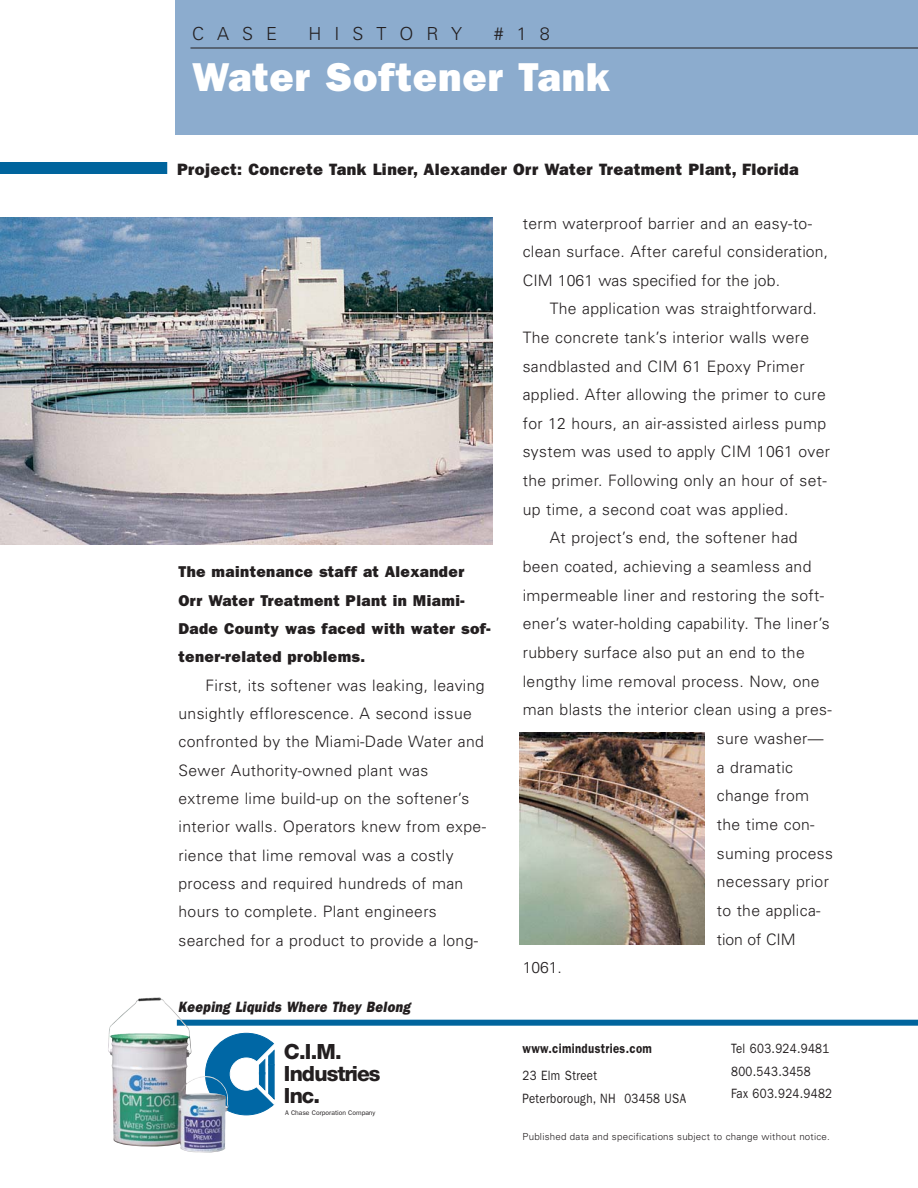
<style>
.page{position:relative;width:918px;height:1188px;background:#fff}
.page>*{position:absolute;margin:0;border:0;box-sizing:border-box;transform-origin:0 0}
.t1{font:800 40.5px "Franklin Gothic";letter-spacing:.025em;color:#fff}
.t2{font:800 21px/21.6px "Helvetica Neue";letter-spacing:-.055em;color:#231f20}
.t3{font:300 18px "Univers";letter-spacing:.725em;color:#231f20}
.t4{font:800 16.5px "Franklin Gothic";letter-spacing:.025em;color:#231f20}
.t5{font:300 15.75px/28.3px "Univers";letter-spacing:.02em;color:#231f20}
.t6{font:800 15.75px/28.3px "Franklin Gothic";letter-spacing:.025em;color:#231f20}
.t7{font:300 15.75px "Univers";letter-spacing:-.005em;color:#231f20}
.t8{font:italic 800 15px "Franklin Gothic";letter-spacing:.03em;color:#231f20;scale:.85 1}
.t9{font:13.5px/22.5px "Franklin Gothic";letter-spacing:.03em;color:#231f20;scale:.85 1}
.t10{font:600 13.5px "Franklin Gothic";letter-spacing:.03em;color:#231f20;scale:.85 1}
.t11{font:300 9.75px "Univers";letter-spacing:.02em;color:#231f20}
.t12{font:6.75px "Franklin Gothic";color:#231f20}
</style>
<div class="page">
<div style="left:176px;top:0;width:742px;height:135px;background:#8cacce"></div>
<hr style="left:190px;top:48px;width:728px;height:1px;background:#231f20">
<div style="left:0;top:162px;width:167px;height:12px;background:#00649d"></div>
<div style="left:206px;top:1033px;width:81px;height:82px;background:#0067a5;border-radius:50%"></div>
<div style="left:230px;top:1058px;width:32px;height:32px;background:#fff;border-radius:50%"></div>
<div style="left:230px;top:1058px;width:32px;height:32px;border:1px solid #fff;border-radius:50%"></div>
<svg style="left:256px;top:1044px;width:31px;height:60px"></svg>
<div style="left:177px;top:1020px;width:741px;height:6px;background:#00649d"></div>
<img style="left:0;top:218px;width:493px;height:326px">
<img style="left:520px;top:732px;width:185px;height:213px">
<img style="left:108px;top:997px;width:120px;height:156px">
<p class="t3" style="left:192px;top:27px;width:87px">CASE</p>
<p class="t3" style="left:309px;top:27px;width:155px">HISTORY</p>
<p class="t3" style="left:494px;top:27px;width:58px">#18</p>
<h1 class="t1" style="left:192px;top:63px;width:419px">Water Softener Tank</h1>
<p class="t4" style="left:177px;top:163px;width:623px">Project: Concrete Tank Liner, Alexander Orr Water Treatment Plant, Florida</p>
<p class="t6" style="left:178px;top:559px;width:314px">The maintenance staff at Alexander Orr Water Treatment Plant in Miami-Dade County was faced with water sof&shy;tener-related problems.</p>
<p class="t5" style="left:178px;top:672px;width:309px;text-indent:27px">First, its softener was leaking, leaving unsightly efflorescence. A second issue confronted by the Miami-Dade Water and Sewer Authority-owned plant was extreme lime build-up on the softener’s interior walls. Operators knew from expe&shy;rience that lime removal was a costly process and required hundreds of man hours to complete. Plant engineers searched for a product to provide a long-</p>
<p class="t8" style="left:178px;top:1002px;width:274px">Keeping Liquids Where They Belong</p>
<h2 class="t2" style="left:284px;top:1043px;width:98px">C.I.M.<br>Industries<br>Inc.</h2>
<p class="t12" style="left:285px;top:1110px;width:92px">A Chase Corporation Company</p>
<p class="t5" style="left:523px;top:211px;width:307px">term waterproof barrier and an easy-to&shy;clean surface. After careful consideration,<br>CIM 1061 was specified for the job.</p>
<p class="t5" style="left:550px;top:296px;width:269px">The application was straightforward.</p>
<p class="t5" style="left:523px;top:325px;width:288px">The concrete tank’s interior walls were</p>
<p class="t5" style="left:523px;top:353px;width:283px">sandblasted and CIM 61 Epoxy Primer</p>
<p class="t5" style="left:523px;top:382px;width:305px">applied. After allowing the primer to cure</p>
<p class="t5" style="left:523px;top:410px;width:305px">for 12 hours, an air-assisted airless pump</p>
<p class="t5" style="left:523px;top:439px;width:309px">system was used to apply CIM 1061 over</p>
<p class="t5" style="left:523px;top:468px;width:306px">the primer. Following only an hour of set-</p>
<p class="t5" style="left:523px;top:496px;width:267px">up time, a second coat was applied.</p>
<p class="t5" style="left:550px;top:525px;width:249px">At project’s end, the softener had</p>
<p class="t5" style="left:523px;top:554px;width:290px">been coated, achieving a seamless and</p>
<p class="t5" style="left:523px;top:582px;width:303px">impermeable liner and restoring the soft-</p>
<p class="t5" style="left:523px;top:611px;width:309px">ener’s water-holding capability. The liner’s</p>
<p class="t5" style="left:523px;top:640px;width:284px">rubbery surface also put an end to the</p>
<p class="t5" style="left:523px;top:668px;width:298px">lengthy lime removal process. Now, one</p>
<p class="t5" style="left:523px;top:697px;width:311px">man blasts the interior clean using a pres-</p>
<p class="t5" style="left:717px;top:726px;width:108px">sure washer—</p>
<p class="t5" style="left:717px;top:754px;width:78px">a dramatic</p>
<p class="t5" style="left:717px;top:783px;width:94px">change from</p>
<p class="t5" style="left:717px;top:812px;width:99px">the time con-</p>
<p class="t5" style="left:717px;top:840px;width:118px">suming process</p>
<p class="t5" style="left:717px;top:869px;width:114px">necessary prior</p>
<p class="t5" style="left:717px;top:898px;width:105px">to the applica-</p>
<p class="t7" style="left:717px;top:933px;width:80px">tion of CIM</p>
<p class="t5" style="left:523px;top:955px;width:41px">1061.</p>
<p class="t10" style="left:523px;top:1044px;width:154px">www.cimindustries.com</p>
<p class="t9" style="left:523px;top:1066px;width:194px">23 Elm Street<br>Peterborough, NH 03458 USA</p>
<p class="t9" style="left:731px;top:1039px;width:120px">Tel 603.924.9481<br>800.543.3458<br>Fax 603.924.9482</p>
<p class="t11" style="left:523px;top:1132px;width:309px">Published data and specifications subject to change without notice.</p>
</div>
